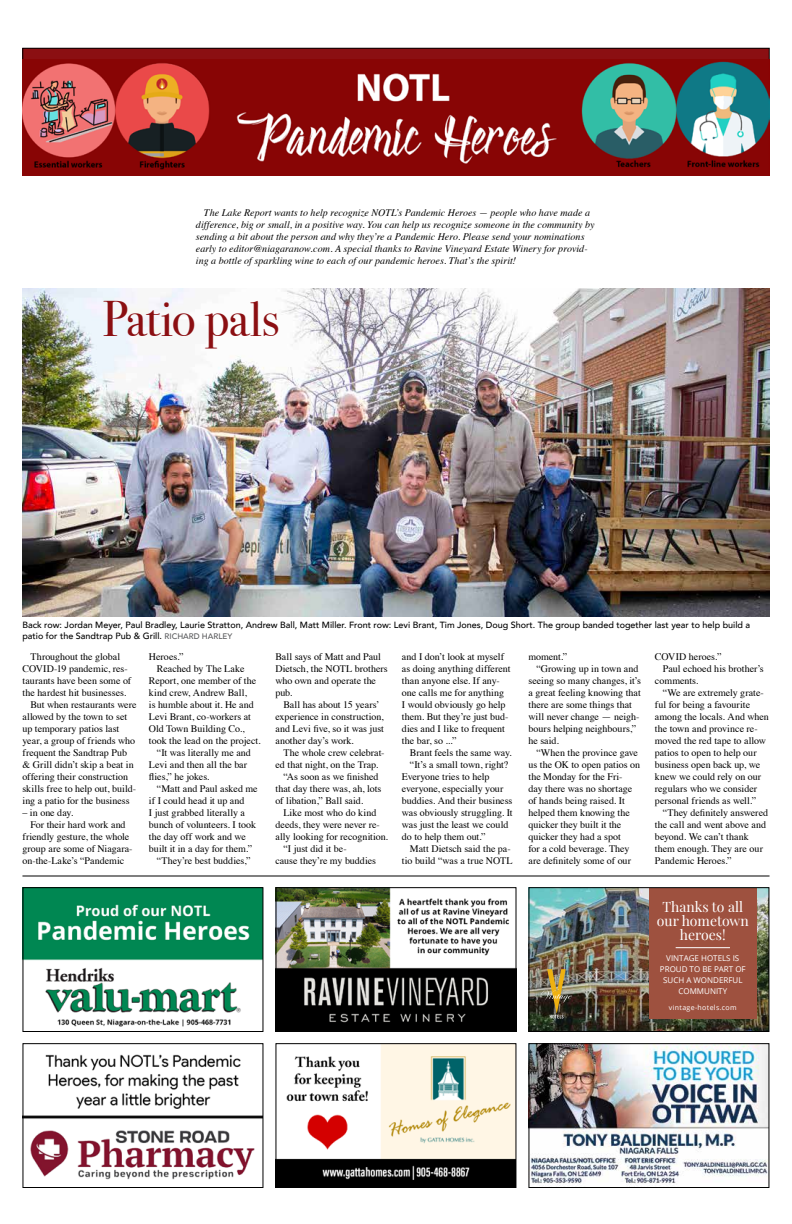
<style>
.page{position:relative;width:792px;height:1224px;background:#fff}
.page>*{position:absolute;margin:0;border:0;box-sizing:border-box;transform-origin:0 0}
.t1{font:50px "Bodoni Svty Two ITCTT";letter-spacing:-.01em;color:#8b0f12}
.t2{font:14px/14px "Playfair Display";color:#fff;text-align:center}
.t3{font:10px/12px "Times";color:#000}
.t4{font:italic 10px/12px "Times";letter-spacing:.005em;color:#000}
.t5{font:500 9px/11px "Avenir";color:#000}
.t6{font:8px/11px "Open Sans";color:#fff;text-align:center}
.t7{font:7px "Open Sans";letter-spacing:.05em;color:#fff}
.s1{font-size:8px;color:#58595b}
</style>
<div class="page">
<img style="left:530px;top:889px;width:237px;height:141px">
<svg style="left:541px;top:969px;width:31px;height:49px;background:#776740"></svg>
<div style="left:649px;top:888px;width:107px;height:130px;background:#9e513f"></div>
<hr style="left:676px;top:948px;width:54px;height:1px;background:#fff">
<div style="left:528px;top:887px;width:241px;height:145px;border:1px solid #000"></div>
<img style="left:530px;top:1045px;width:237px;height:140px">
<div style="left:528px;top:1043px;width:241px;height:145px;border:1px solid #000"></div>
<img style="left:277px;top:1045px;width:237px;height:141px">
<div style="left:275px;top:1043px;width:241px;height:145px;border:1px solid #000"></div>
<img style="left:24px;top:1054px;width:237px;height:126px">
<div style="left:22px;top:1043px;width:241px;height:145px;border:1px solid #000"></div>
<img style="left:277px;top:889px;width:238px;height:141px">
<div style="left:275px;top:887px;width:242px;height:145px;border:1px solid #000"></div>
<img style="left:24px;top:889px;width:237px;height:138px">
<div style="left:22px;top:887px;width:241px;height:145px;border:1px solid #000"></div>
<hr style="left:22px;top:876px;width:748px;height:1px;background:#000">
<div style="left:23px;top:48px;width:746px;height:90px;background:#8b0f12"></div>
<div style="left:22px;top:48px;width:748px;height:90px;border:1px solid #000"></div>
<img style="left:22px;top:59px;width:748px;height:117px">
<img style="left:22px;top:288px;width:748px;height:328px">
<p class="t4" style="left:196px;top:206px;width:400px;text-indent:8px">The Lake Report wants to help recognize NOTL’s Pandemic Heroes — people who have made a difference, big or small, in a positive way. You can help us recognize someone in the community by sending a bit about the person and why they’re a Pandemic Hero. Please send your nominations early to editor@niagaranow.com. A special thanks to Ravine Vineyard Estate Winery for provid&shy;ing a bottle of sparkling wine to each of our pandemic heroes. That’s the spirit!</p>
<h1 class="t1" style="left:102px;top:278px;width:179px">Patio pals</h1>
<p class="t5" style="left:22px;top:619px;width:729px">Back row: Jordan Meyer, Paul Bradley, Laurie Stratton, Andrew Ball, Matt Miller. Front row: Levi Brant, Tim Jones, Doug Short. The group banded together last year to help build a patio for the Sandtrap Pub &amp; Grill. <span class="s1">RICHARD HARLEY</span></p>
<p class="t3" style="left:30px;top:650px;width:91px">Throughout the global</p>
<p class="t3" style="left:22px;top:662px;width:107px">COVID-19 pandemic, res-</p>
<p class="t3" style="left:22px;top:674px;width:110px">taurants have been some of</p>
<p class="t3" style="left:22px;top:686px;width:105px">the hardest hit businesses.</p>
<p class="t3" style="left:30px;top:698px;width:108px">But when restaurants were</p>
<p class="t3" style="left:22px;top:710px;width:106px">allowed by the town to set</p>
<p class="t3" style="left:22px;top:722px;width:98px">up temporary patios last</p>
<p class="t3" style="left:22px;top:734px;width:114px">year, a group of friends who</p>
<p class="t3" style="left:22px;top:746px;width:106px">frequent the Sandtrap Pub</p>
<p class="t3" style="left:22px;top:758px;width:113px">&amp; Grill didn’t skip a beat in</p>
<p class="t3" style="left:22px;top:770px;width:107px">offering their construction</p>
<p class="t3" style="left:22px;top:782px;width:115px">skills free to help out, build-</p>
<p class="t3" style="left:22px;top:794px;width:109px">ing a patio for the business</p>
<p class="t3" style="left:22px;top:806px;width:52px">– in one day.</p>
<p class="t3" style="left:30px;top:818px;width:97px">For their hard work and</p>
<p class="t3" style="left:22px;top:830px;width:108px">friendly gesture, the whole</p>
<p class="t3" style="left:22px;top:842px;width:112px">group are some of Niagara-</p>
<p class="t3" style="left:22px;top:854px;width:103px">on-the-Lake’s “Pandemic</p>
<p class="t3" style="left:149px;top:650px;width:36px">Heroes.”</p>
<p class="t3" style="left:157px;top:662px;width:89px">Reached by The Lake</p>
<p class="t3" style="left:149px;top:674px;width:109px">Report, one member of the</p>
<p class="t3" style="left:149px;top:686px;width:99px">kind crew, Andrew Ball,</p>
<p class="t3" style="left:149px;top:698px;width:106px">is humble about it. He and</p>
<p class="t3" style="left:149px;top:710px;width:104px">Levi Brant, co-workers at</p>
<p class="t3" style="left:149px;top:722px;width:97px">Old Town Building Co.,</p>
<p class="t3" style="left:149px;top:734px;width:113px">took the lead on the project.</p>
<p class="t3" style="left:157px;top:746px;width:95px">“It was literally me and</p>
<p class="t3" style="left:149px;top:758px;width:100px">Levi and then all the bar</p>
<p class="t3" style="left:149px;top:770px;width:62px">flies,” he jokes.</p>
<p class="t3" style="left:157px;top:782px;width:102px">“Matt and Paul asked me</p>
<p class="t3" style="left:149px;top:794px;width:97px">if I could head it up and</p>
<p class="t3" style="left:149px;top:806px;width:98px">I just grabbed literally a</p>
<p class="t3" style="left:149px;top:818px;width:109px">bunch of volunteers. I took</p>
<p class="t3" style="left:149px;top:830px;width:98px">the day off work and we</p>
<p class="t3" style="left:149px;top:842px;width:105px">built it in a day for them.”</p>
<p class="t3" style="left:157px;top:854px;width:95px">“They’re best buddies,”</p>
<p class="t3" style="left:275px;top:650px;width:114px">Ball says of Matt and Paul<br>Dietsch, the NOTL brothers who own and operate the pub.</p>
<p class="t3" style="left:275px;top:698px;width:110px;text-indent:8px">Ball has about 15 years’ experience in construction, and Levi five, so it was just another day’s work.</p>
<p class="t3" style="left:283px;top:746px;width:103px">The whole crew celebrat-</p>
<p class="t3" style="left:275px;top:758px;width:104px">ed that night, on the Trap.</p>
<p class="t3" style="left:283px;top:770px;width:97px">“As soon as we finished</p>
<p class="t3" style="left:275px;top:782px;width:108px">that day there was, ah, lots</p>
<p class="t3" style="left:275px;top:794px;width:89px">of libation,” Ball said.</p>
<p class="t3" style="left:283px;top:806px;width:94px">Like most who do kind</p>
<p class="t3" style="left:275px;top:818px;width:106px">deeds, they were never re-</p>
<p class="t3" style="left:275px;top:830px;width:114px">ally looking for recognition.</p>
<p class="t3" style="left:283px;top:842px;width:65px">“I just did it be-</p>
<p class="t3" style="left:275px;top:854px;width:102px">cause they’re my buddies</p>
<p class="t3" style="left:402px;top:650px;width:110px">and I don’t look at myself as doing anything different than anyone else. If any&shy;one calls me for anything<br>I would obviously go help them. But they’re just bud&shy;dies and I like to frequent the bar, so ...”</p>
<p class="t3" style="left:410px;top:746px;width:103px">Brant feels the same way.</p>
<p class="t3" style="left:410px;top:758px;width:100px">“It’s a small town, right?</p>
<p class="t3" style="left:402px;top:770px;width:89px">Everyone tries to help</p>
<p class="t3" style="left:402px;top:782px;width:103px">everyone, especially your</p>
<p class="t3" style="left:402px;top:794px;width:112px">buddies. And their business</p>
<p class="t3" style="left:402px;top:806px;width:112px">was obviously struggling. It</p>
<p class="t3" style="left:402px;top:818px;width:108px">was just the least we could</p>
<p class="t3" style="left:402px;top:830px;width:85px">do to help them out.”</p>
<p class="t3" style="left:410px;top:842px;width:102px">Matt Dietsch said the pa-</p>
<p class="t3" style="left:402px;top:854px;width:112px">tio build “was a true NOTL</p>
<p class="t3" style="left:528px;top:650px;width:40px">moment.”</p>
<p class="t3" style="left:536px;top:662px;width:104px">“Growing up in town and</p>
<p class="t3" style="left:528px;top:674px;width:114px">seeing so many changes, it’s</p>
<p class="t3" style="left:528px;top:686px;width:114px">a great feeling knowing that</p>
<p class="t3" style="left:528px;top:698px;width:105px">there are some things that</p>
<p class="t3" style="left:528px;top:710px;width:113px">will never change — neigh-</p>
<p class="t3" style="left:528px;top:722px;width:109px">bours helping neighbours,”</p>
<p class="t3" style="left:528px;top:734px;width:32px">he said.</p>
<p class="t3" style="left:536px;top:746px;width:103px">“When the province gave</p>
<p class="t3" style="left:528px;top:758px;width:113px">us the OK to open patios on</p>
<p class="t3" style="left:528px;top:770px;width:96px">the Monday for the Fri-</p>
<p class="t3" style="left:528px;top:782px;width:105px">day there was no shortage</p>
<p class="t3" style="left:528px;top:794px;width:98px">of hands being raised. It</p>
<p class="t3" style="left:528px;top:806px;width:103px">helped them knowing the</p>
<p class="t3" style="left:528px;top:818px;width:94px">quicker they built it the</p>
<p class="t3" style="left:528px;top:830px;width:94px">quicker they had a spot</p>
<p class="t3" style="left:528px;top:842px;width:103px">for a cold beverage. They</p>
<p class="t3" style="left:528px;top:854px;width:104px">are definitely some of our</p>
<p class="t3" style="left:655px;top:650px;width:68px">COVID heroes.”</p>
<p class="t3" style="left:663px;top:662px;width:102px">Paul echoed his brother’s</p>
<p class="t3" style="left:655px;top:674px;width:45px">comments.</p>
<p class="t3" style="left:663px;top:686px;width:103px">“We are extremely grate-</p>
<p class="t3" style="left:655px;top:698px;width:97px">ful for being a favourite</p>
<p class="t3" style="left:655px;top:710px;width:116px">among the locals. And when</p>
<p class="t3" style="left:655px;top:722px;width:104px">the town and province re-</p>
<p class="t3" style="left:655px;top:734px;width:113px">moved the red tape to allow</p>
<p class="t3" style="left:655px;top:746px;width:103px">patios to open to help our</p>
<p class="t3" style="left:655px;top:758px;width:107px">business open back up, we</p>
<p class="t3" style="left:655px;top:770px;width:108px">knew we could rely on our</p>
<p class="t3" style="left:655px;top:782px;width:104px">regulars who we consider</p>
<p class="t3" style="left:655px;top:794px;width:103px">personal friends as well.”</p>
<p class="t3" style="left:663px;top:806px;width:107px">“They definitely answered</p>
<p class="t3" style="left:655px;top:818px;width:113px">the call and went above and</p>
<p class="t3" style="left:655px;top:830px;width:96px">beyond. We can’t thank</p>
<p class="t3" style="left:655px;top:842px;width:110px">them enough. They are our</p>
<p class="t3" style="left:655px;top:854px;width:78px">Pandemic Heroes.”</p>
<h2 class="t2" style="left:657px;top:898px;width:93px">Thanks to all our hometown heroes!</h2>
<p class="t6" style="left:660px;top:952px;width:87px">VINTAGE HOTELS IS<br>PROUD TO BE PART OF<br>SUCH A WONDERFUL<br>COMMUNITY</p>
<p class="t7" style="left:669px;top:1002px;width:69px">vintage-hotels.com</p>
</div>
